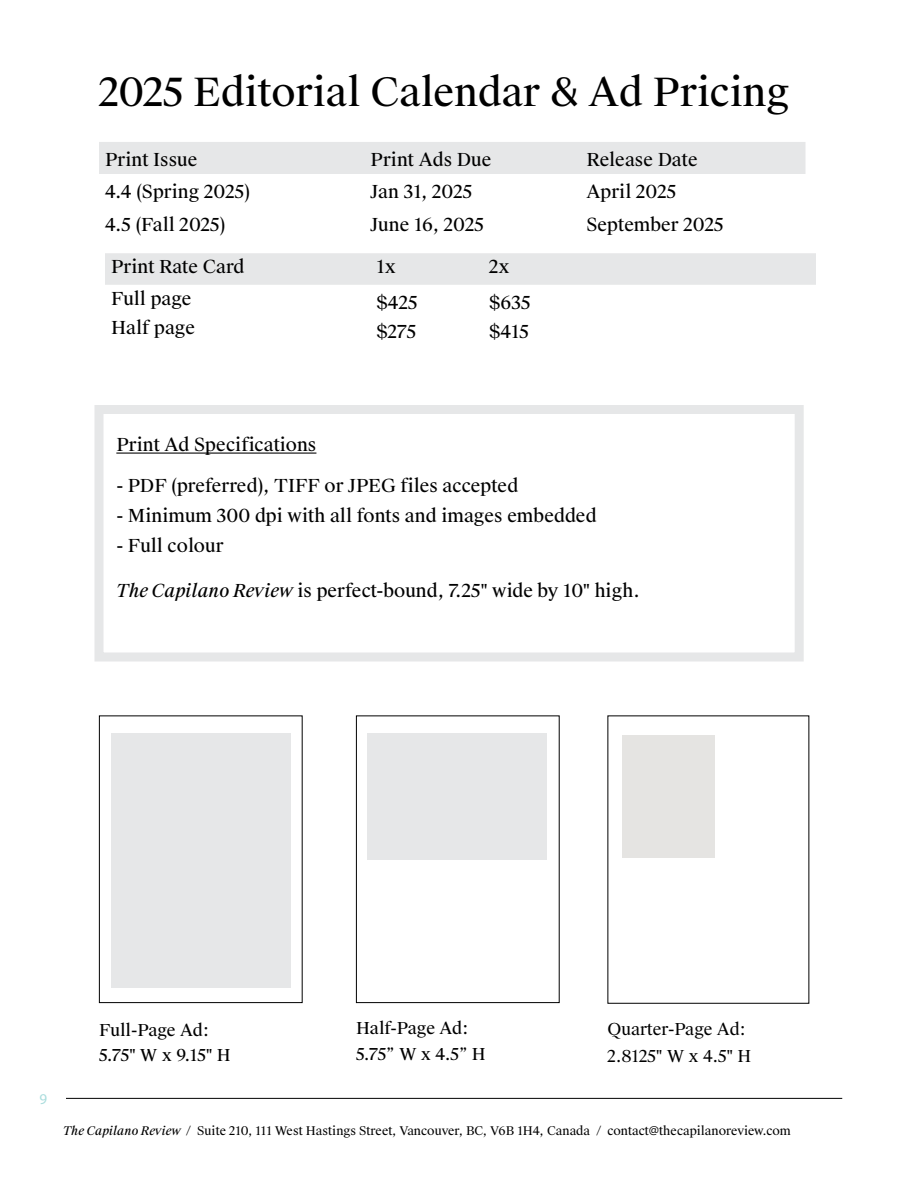
<style>
.page{position:relative;width:918px;height:1188px;background:#fff}
.page>*{position:absolute;margin:0;border:0;box-sizing:border-box;transform-origin:0 0}
.t1{font:39px "Suisse Works";color:#000}
.t2{font:18px "Suisse Works";color:#000}
.t3{font:16.5px/25.5px "Suisse Works";color:#000}
.t4{font:16.5px/26.7px "Suisse Works";color:#000}
.t5{font:15px "Myriad Pro";color:#add}
.t6{font:12px "Suisse Works";color:#000}
.s1{font-style:italic}
</style>
<div class="page">
<hr style="left:66px;top:1098px;width:776px;height:1px;background:#000">
<div style="left:99px;top:142px;width:707px;height:32px;background:#e6e7e8"></div>
<div style="left:105px;top:253px;width:711px;height:32px;background:#e6e7e8"></div>
<div style="left:356px;top:716px;width:204px;height:287px;border:1px solid #000"></div>
<div style="left:367px;top:733px;width:180px;height:126px;background:#e6e7e8"></div>
<div style="left:99px;top:716px;width:204px;height:287px;border:1px solid #000"></div>
<div style="left:111px;top:733px;width:180px;height:255px;background:#e6e7e8"></div>
<hr style="left:116px;top:453px;width:200px;height:1px;background:#000">
<div style="left:94px;top:405px;width:710px;height:257px;border:9px solid #e6e7e8"></div>
<div style="left:622px;top:735px;width:93px;height:123px;background:#e5e4e2"></div>
<h1 class="t1" style="left:99px;top:68px;width:692px">2025 Editorial Calendar &amp; Ad Pricing</h1>
<p class="t2" style="left:105px;top:148px;width:94px">Print Issue</p>
<p class="t2" style="left:370px;top:148px;width:123px">Print Ads Due</p>
<p class="t2" style="left:586px;top:148px;width:113px">Release Date</p>
<p class="t2" style="left:105px;top:180px;width:147px">4.4 (Spring 2025)</p>
<p class="t2" style="left:370px;top:180px;width:103px">Jan 31, 2025</p>
<p class="t2" style="left:586px;top:180px;width:91px">April 2025</p>
<p class="t2" style="left:105px;top:213px;width:122px">4.5 (Fall 2025)</p>
<p class="t2" style="left:111px;top:256px;width:135px">Print Rate Card</p>
<p class="t2" style="left:376px;top:256px;width:21px">1x</p>
<p class="t2" style="left:489px;top:256px;width:22px">2x</p>
<p class="t2" style="left:111px;top:287px;width:82px">Full page</p>
<p class="t2" style="left:376px;top:291px;width:43px">$425</p>
<p class="t2" style="left:489px;top:291px;width:43px">$635</p>
<p class="t2" style="left:111px;top:317px;width:86px">Half page</p>
<p class="t2" style="left:376px;top:321px;width:41px">$275</p>
<p class="t2" style="left:489px;top:321px;width:42px">$415</p>
<p class="t2" style="left:371px;top:213px;width:115px">June 16, 2025</p>
<p class="t2" style="left:587px;top:213px;width:139px">September 2025</p>
<p class="t2" style="left:116px;top:434px;width:202px">Print Ad Specifications</p>
<p class="t2" style="left:116px;top:474px;width:404px">- PDF (preferred), TIFF or JPEG files accepted</p>
<p class="t2" style="left:116px;top:504px;width:482px">- Minimum 300 dpi with all fonts and images embedded</p>
<p class="t2" style="left:116px;top:534px;width:109px">- Full colour</p>
<p class="t2" style="left:116px;top:579px;width:525px"><span class="s1">The Capilano Review</span> is perfect-bound, 7.25" wide by 10" high.</p>
<p class="t5" style="left:40px;top:1090px;width:9px">9</p>
<p class="t3" style="left:99px;top:1018px;width:133px">Full-Page Ad:<br>5.75" W x 9.15" H</p>
<p class="t3" style="left:356px;top:1016px;width:131px">Half-Page Ad:<br>5.75” W x 4.5” H</p>
<p class="t4" style="left:608px;top:1016px;width:145px">Quarter-Page Ad:<br>2.8125" W x 4.5" H</p>
<p class="t6" style="left:63px;top:1123px;width:729px"><span class="s1">The Capilano Review</span> / Suite 210, 111 West Hastings Street, Vancouver, BC, V6B 1H4, Canada / contact@thecapilanoreview.com</p>
</div>
